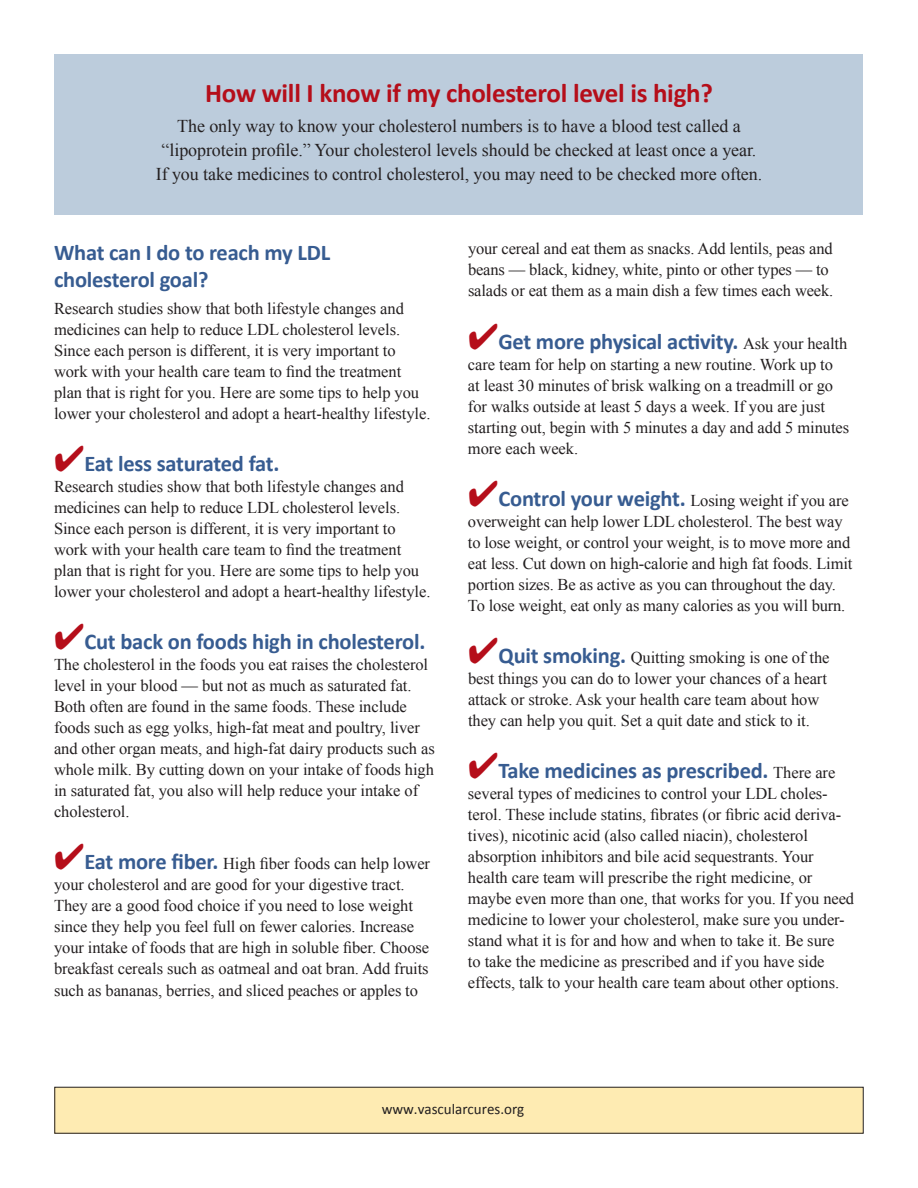
<style>
.page{position:relative;width:918px;height:1188px;background:#fff}
.page>*{position:absolute;margin:0;border:0;box-sizing:border-box;transform-origin:0 0}
.t1{font:700 27px "Calibri";letter-spacing:-.01em;color:#b50e1a}
.t2{font:700 22.5px "Calibri";letter-spacing:-.01em;color:#375c91}
.t3{font:18px "Times New Roman";letter-spacing:-.005em;color:#231f20}
.t4{font:16.5px/21px "Times New Roman";letter-spacing:-.005em;color:#231f20}
.t5{font:15px "Calibri";color:#231f20}
.s1{color:#b50e1a}
.s2{font-family:"Calibri";font-weight:700;font-size:22.5px;color:#375c91}
.s3{font-family:"Times New Roman";font-weight:400;font-size:16.5px;color:#231f20}
</style>
<div class="page">
<div style="left:55px;top:1087px;width:808px;height:46px;background:#feebb2"></div>
<div style="left:54px;top:1087px;width:810px;height:47px;border:1px solid #231f20"></div>
<div style="left:55px;top:55px;width:808px;height:160px;background:#bcccdc"></div>
<p class="t1" style="left:205px;top:76px;width:509px">How will I know if my cholesterol level is high?</p>
<p class="t3" style="left:177px;top:114px;width:565px">The only way to know your cholesterol numbers is to have a blood test called a</p>
<p class="t3" style="left:162px;top:138px;width:596px">“lipoprotein profile.” Your cholesterol levels should be checked at least once a year.</p>
<p class="t3" style="left:156px;top:162px;width:608px">If you take medicines to control cholesterol, you may need to be checked more often.</p>
<p class="t2" style="left:54px;top:238px;width:278px">What can I do to reach my LDL</p>
<p class="t2" style="left:54px;top:265px;width:156px">cholesterol goal?</p>
<p class="t4" style="left:54px;top:298px;width:351px">Research studies show that both lifestyle changes and medicines can help to reduce LDL cholesterol levels.</p>
<p class="t4" style="left:54px;top:340px;width:343px">Since each person is different, it is very important to</p>
<p class="t4" style="left:54px;top:361px;width:349px">work with your health care team to find the treatment</p>
<p class="t4" style="left:54px;top:382px;width:378px">plan that is right for you. Here are some tips to help you lower your cholesterol and adopt a heart-healthy lifestyle.</p>
<p class="t2" style="left:54px;top:449px;width:227px"><span class="s1">✔</span>Eat less saturated fat.</p>
<p class="t4" style="left:54px;top:476px;width:351px">Research studies show that both lifestyle changes and medicines can help to reduce LDL cholesterol levels.</p>
<p class="t4" style="left:54px;top:518px;width:343px">Since each person is different, it is very important to</p>
<p class="t4" style="left:54px;top:539px;width:349px">work with your health care team to find the treatment</p>
<p class="t4" style="left:54px;top:560px;width:378px">plan that is right for you. Here are some tips to help you lower your cholesterol and adopt a heart-healthy lifestyle.</p>
<p class="t2" style="left:54px;top:627px;width:373px"><span class="s1">✔</span>Cut back on foods high in cholesterol.</p>
<p class="t4" style="left:54px;top:654px;width:376px">The cholesterol in the foods you eat raises the cholesterol level in your blood — but not as much as saturated fat.</p>
<p class="t4" style="left:54px;top:696px;width:382px">Both often are found in the same foods. These include foods such as egg yolks, high-fat meat and poultry, liver and other organ meats, and high-fat dairy products such as whole milk. By cutting down on your intake of foods high</p>
<p class="t4" style="left:54px;top:780px;width:366px">in saturated fat, you also will help reduce your intake of cholesterol.</p>
<p class="t4" style="left:54px;top:853px;width:378px"><span class="s1">✔</span><span class="s2">Eat more fiber.</span> High fiber foods can help lower your cholesterol and are good for your digestive tract.<br>They are a good food choice if you need to lose weight since they help you feel full on fewer calories. Increase your intake of foods that are high in soluble fiber. Choose breakfast cereals such as oatmeal and oat bran. Add fruits such as bananas, berries, and sliced peaches or apples to</p>
<p class="t4" style="left:468px;top:238px;width:367px">your cereal and eat them as snacks. Add lentils, peas and beans — black, kidney, white, pinto or other types — to salads or eat them as a main dish a few times each week.</p>
<p class="t2" style="left:468px;top:327px;width:381px"><span class="s1">✔</span>Get more physical activity. <span class="s3">Ask your health</span></p>
<p class="t4" style="left:468px;top:353px;width:367px">care team for help on starting a new routine. Work up to</p>
<p class="t4" style="left:468px;top:374px;width:383px">at least 30 minutes of brisk walking on a treadmill or go for walks outside at least 5 days a week. If you are just starting out, begin with 5 minutes a day and add 5 minutes more each week.</p>
<p class="t4" style="left:468px;top:490px;width:386px"><span class="s1">✔</span><span class="s2">Control your weight.</span> Losing weight if you are overweight can help lower LDL cholesterol. The best way to lose weight, or control your weight, is to move more and eat less. Cut down on high-calorie and high fat foods. Limit portion sizes. Be as active as you can throughout the day.<br>To lose weight, eat only as many calories as you will burn.</p>
<p class="t4" style="left:468px;top:647px;width:363px"><span class="s1">✔</span><span class="s2">Quit smoking.</span> Quitting smoking is one of the best things you can do to lower your chances of a heart</p>
<p class="t4" style="left:468px;top:689px;width:353px">attack or stroke. Ask your health care team about how</p>
<p class="t4" style="left:468px;top:710px;width:343px">they can help you quit. Set a quit date and stick to it.</p>
<p class="t2" style="left:468px;top:756px;width:369px"><span class="s1">✔</span>Take medicines as prescribed. <span class="s3">There are</span></p>
<p class="t4" style="left:468px;top:783px;width:375px">several types of medicines to control your LDL choles&shy;terol. These include statins, fibrates (or fibric acid deriva&shy;tives), nicotinic acid (also called niacin), cholesterol</p>
<p class="t4" style="left:468px;top:846px;width:388px">absorption inhibitors and bile acid sequestrants. Your health care team will prescribe the right medicine, or maybe even more than one, that works for you. If you need</p>
<p class="t4" style="left:468px;top:909px;width:378px">medicine to lower your cholesterol, make sure you under&shy;stand what it is for and how and when to take it. Be sure to take the medicine as prescribed and if you have side effects, talk to your health care team about other options.</p>
<p class="t5" style="left:382px;top:1100px;width:144px">www.vascularcures.org</p>
</div>
